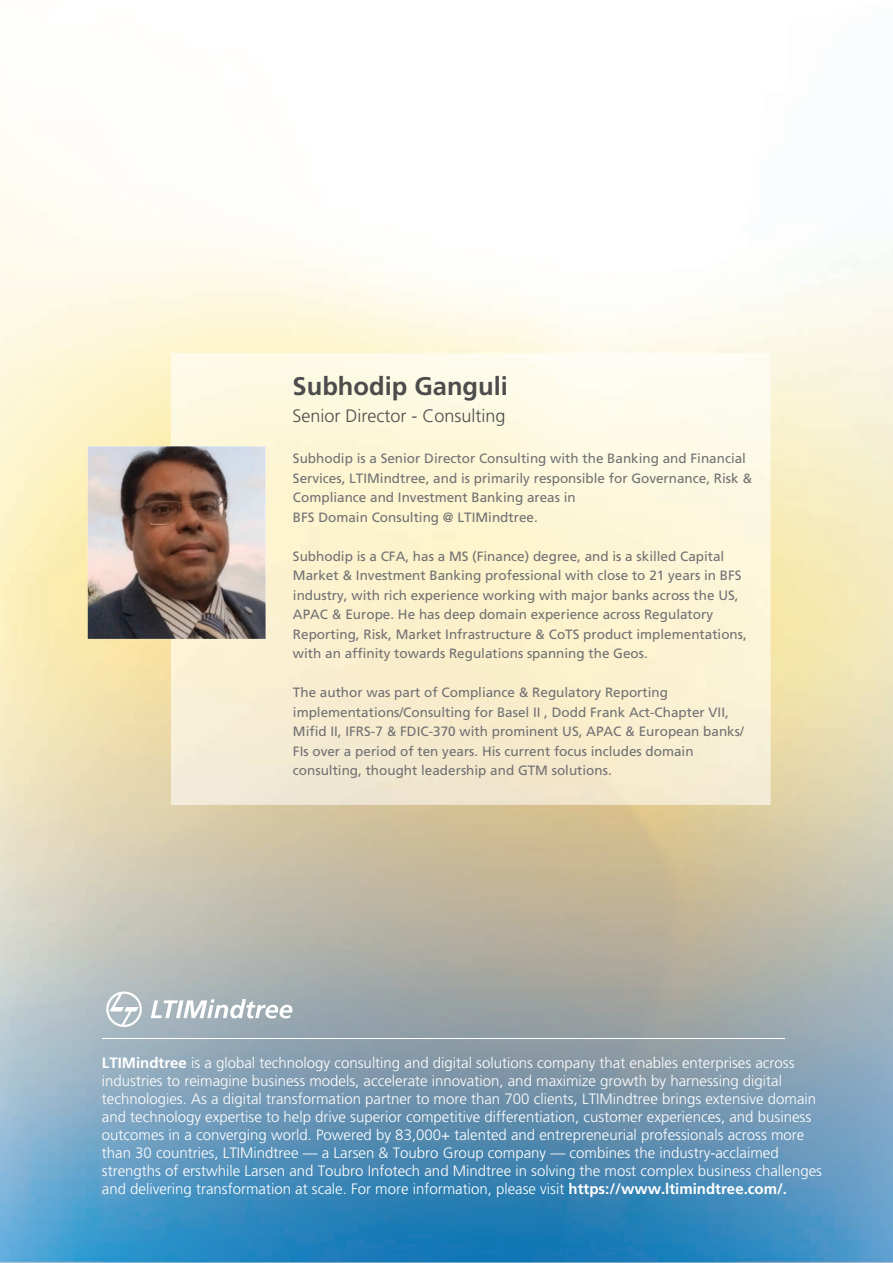
<style>
.page{position:relative;width:893px;height:1263px;background:#fff}
.page>*{position:absolute;margin:0;border:0;box-sizing:border-box;transform-origin:0 0}
.t1{font:700 25.5px "Frutiger LT Pro";color:#4d4c4c}
.t2{font:300 18px "Frutiger LT Pro";color:#4d4c4c}
.t3{font:300 15px/18px "Frutiger LT Pro";color:#fff}
.t4{font:13.5px/19.5px "Frutiger LT Pro";color:#717173}
.s1{font-weight:700}
</style>
<div class="page">
<img style="left:737px;top:367px;width:156px;height:896px">
<img style="left:0;top:473px;width:104px;height:790px">
<img style="left:104px;top:639px;width:105px;height:624px">
<img style="left:209px;top:805px;width:528px;height:458px">
<img style="left:88px;top:446px;width:178px;height:193px">
<svg style="left:106px;top:991px;width:36px;height:36px"></svg>
<svg style="left:151px;top:999px;width:141px;height:19px"></svg>
<hr style="left:102px;top:1038px;width:682px;height:1px;background:#fff">
<h1 class="t1" style="left:293px;top:371px;width:217px">Subhodip Ganguli</h1>
<h2 class="t2" style="left:293px;top:405px;width:215px">Senior Director - Consulting</h2>
<p class="t4" style="left:293px;top:449px;width:461px">Subhodip is a Senior Director Consulting with the Banking and Financial Services, LTIMindtree, and is primarily responsible for Governance, Risk &amp; Compliance and Investment Banking areas in<br>BFS Domain Consulting @ LTIMindtree.</p>
<p class="t4" style="left:293px;top:546px;width:455px">Subhodip is a CFA, has a MS (Finance) degree, and is a skilled Capital Market &amp; Investment Banking professional with close to 21 years in BFS industry, with rich experience working with major banks across the US, APAC &amp; Europe. He has deep domain experience across Regulatory Reporting, Risk, Market Infrastructure &amp; CoTS product implementations, with an affinity towards Regulations spanning the Geos.</p>
<p class="t4" style="left:293px;top:683px;width:452px">The author was part of Compliance &amp; Regulatory Reporting implementations/Consulting for Basel II , Dodd Frank Act-Chapter VII, Mifid II, IFRS-7 &amp; FDIC-370 with prominent US, APAC &amp; European banks/ FIs over a period of ten years. His current focus includes domain consulting, thought leadership and GTM solutions.</p>
<p class="t3" style="left:102px;top:1053px;width:722px"><span class="s1">LTIMindtree</span> is a global technology consulting and digital solutions company that enables enterprises across industries to reimagine business models, accelerate innovation, and maximize growth by harnessing digital technologies. As a digital transformation partner to more than 700 clients, LTIMindtree brings extensive domain and technology expertise to help drive superior competitive differentiation, customer experiences, and business outcomes in a converging world. Powered by 83,000+ talented and entrepreneurial professionals across more than 30 countries, LTIMindtree — a Larsen &amp; Toubro Group company — combines the industry-acclaimed strengths of erstwhile Larsen and Toubro Infotech and Mindtree in solving the most complex business challenges and delivering transformation at scale. For more information, please visit <span class="s1">https://www.ltimindtree.com/.</span></p>
</div>
